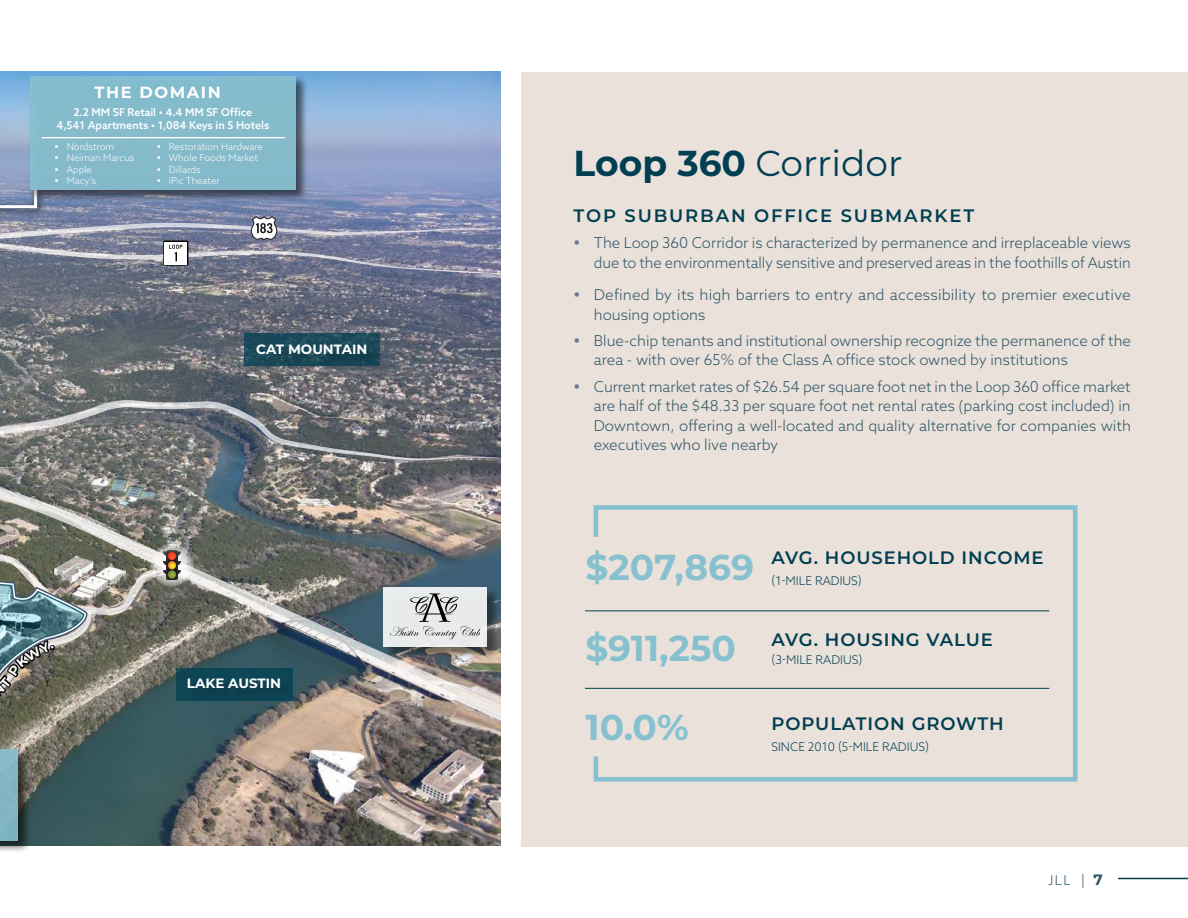
<style>
.page{position:relative;width:1188px;height:918px;background:#fff}
.page>*{position:absolute;margin:0;border:0;box-sizing:border-box;transform-origin:0 0}
.t1{font:700 36px/79.2px "Montserrat";color:#87c1d0}
.t2{font:36px "Montserrat";color:#003f52}
.t3{font:600 18px "Montserrat";letter-spacing:.05em;color:#003f52}
.t4{font:600 18px "Montserrat";letter-spacing:.1em;color:#003f52}
.t5{font:700 16.2px "Montserrat";letter-spacing:.1em;color:#fff}
.t6{font:300 15px/19.5px "Azo Sans";color:#2e5668}
.t7{font:700 13.5px "Montserrat";color:#fff}
.t8{font:300 13.5px "Azo Sans";color:#2e5668}
.t9{font:300 12px "Azo Sans";color:#003f52}
.t10{font:500 10.8px/13.5px "Azo Sans";color:#fff;text-align:center}
.t11{font:300 9.45px/11.4px "Azo Sans";color:#fff}
.s1{font-weight:700}
.s2{font-family:"Montserrat";font-size:15px}
.s3{font-family:"Montserrat";font-weight:700;font-size:15px}
</style>
<div class="page">
<div style="left:522px;top:72px;width:666px;height:775px;background:#eae1da"></div>
<svg style="left:591px;top:505px;width:487px;height:277px"></svg>
<hr style="left:585px;top:611px;width:464px;height:1px;background:#003f52">
<hr style="left:585px;top:688px;width:464px;height:1px;background:#003f52">
<img style="left:0;top:72px;width:501px;height:107px">
<img style="left:0;top:261px;width:501px;height:585px">
<div style="left:163px;top:240px;width:25px;height:26px;background:#fff;border-radius:2px"></div>
<svg style="left:150px;top:543px;width:44px;height:44px"></svg>
<svg style="left:163px;top:551px;width:18px;height:29px"></svg>
<div style="left:383px;top:587px;width:118px;height:74px;background:#000;opacity:.5"></div>
<div style="left:383px;top:587px;width:104px;height:60px;background:#eaedee"></div>
<div style="left:0;top:749px;width:32px;height:105px;background:#000;opacity:.5"></div>
<div style="left:0;top:749px;width:18px;height:91px;background:#82b6c2"></div>
<div style="left:28px;top:74px;width:280px;height:127px;background:#000;opacity:.25"></div>
<div style="left:30px;top:76px;width:278px;height:126px;background:#000;opacity:.5"></div>
<div style="left:30px;top:76px;width:266px;height:114px;background:#87c1d0"></div>
<hr style="left:42px;top:137px;width:243px;height:1px;background:#fff">
<svg style="left:390px;top:593px;width:90px;height:47px"></svg>
<svg style="left:244px;top:333px;width:135px;height:33px;background:#1c4a5b"></svg>
<div style="left:257px;top:344px;width:123px;height:24px;background:#000;opacity:.25"></div>
<div style="left:176px;top:668px;width:117px;height:33px;background:#0e4656"></div>
<div style="left:188px;top:677px;width:106px;height:24px;background:#0d4352"></div>
<hr style="left:1118px;top:878px;width:70px;height:1px;background:#003f52">
<svg style="left:0;top:179px;width:501px;height:82px;background:#8490ab"></svg>
<svg style="left:0;top:549px;width:156px;height:201px;background:#767d75"></svg>
<p class="t5" style="left:94px;top:81px;width:128px">THE DOMAIN</p>
<p class="t10" style="left:56px;top:105px;width:215px">2.2 MM SF Retail • 4.4 MM SF Office<br>4,541 Apartments • 1,084 Keys in 5 Hotels</p>
<p class="t11" style="left:67px;top:141px;width:69px">Nordstrom<br>Neiman Marcus<br>Apple<br>Macy’s</p>
<p class="t11" style="left:169px;top:141px;width:96px">Restoration Hardware<br>Whole Foods Market<br>Dillards<br>iPic Theater</p>
<p class="t7" style="left:256px;top:340px;width:113px">CAT MOUNTAIN</p>
<p class="t7" style="left:187px;top:673px;width:96px">LAKE AUSTIN</p>
<h1 class="t2" style="left:574px;top:139px;width:330px"><span class="s1">Loop 360</span> Corridor</h1>
<p class="t4" style="left:574px;top:203px;width:402px">TOP SUBURBAN OFFICE SUBMARKET</p>
<p class="t6" style="left:594px;top:233px;width:539px">The Loop 360 Corridor is characterized by permanence and irreplaceable views due to the environmentally sensitive and preserved areas in the foothills of Austin</p>
<p class="t6" style="left:594px;top:285px;width:538px">Defined by its high barriers to entry and accessibility to premier executive housing options</p>
<p class="t6" style="left:594px;top:331px;width:539px">Blue-chip tenants and institutional ownership recognize the permanence of the area - with over 65% of the Class A office stock owned by institutions</p>
<p class="t6" style="left:594px;top:376px;width:539px;text-align:justify">Current market rates of $26.54 per square foot net in the Loop 360 office market are half of the $48.33 per square foot net rental rates (parking cost included) in Downtown, offering a well-located and quality alternative for companies with executives who live nearby</p>
<h1 class="t1" style="left:586px;top:525px;width:170px">$207,869</h1>
<h1 class="t1" style="left:586px;top:607px;width:152px">$911,250<br>10.0%</h1>
<p class="t3" style="left:771px;top:545px;width:274px">AVG. HOUSEHOLD INCOME</p>
<p class="t9" style="left:771px;top:573px;width:92px">(1-MILE RADIUS)</p>
<p class="t3" style="left:771px;top:627px;width:223px">AVG. HOUSING VALUE</p>
<p class="t9" style="left:771px;top:652px;width:92px">(3-MILE RADIUS)</p>
<p class="t3" style="left:771px;top:711px;width:234px">POPULATION GROWTH</p>
<p class="t9" style="left:771px;top:739px;width:159px">SINCE 2010 (5-MILE RADIUS)</p>
<p class="t8" style="left:1048px;top:871px;width:56px">JLL <span class="s2">|</span> <span class="s3">7</span></p>
</div>
